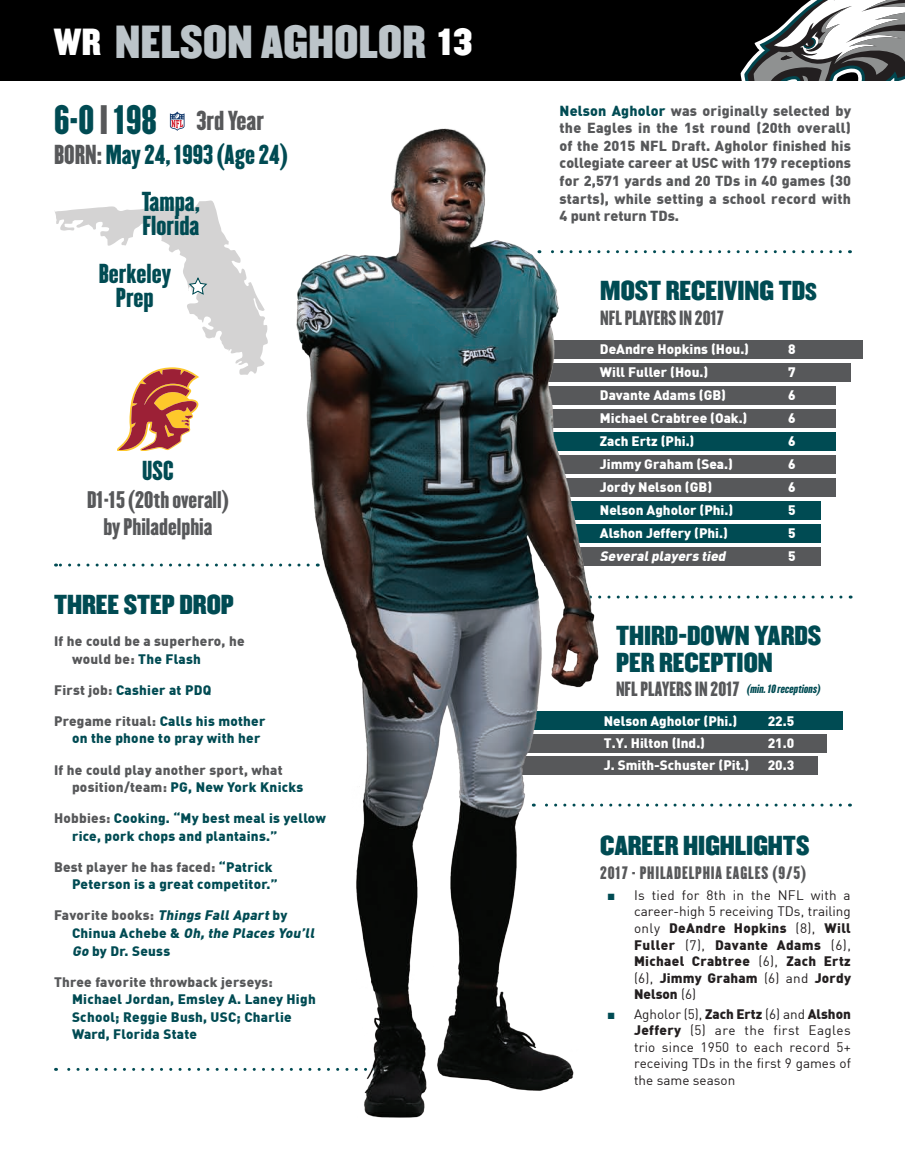
<style>
.page{position:relative;width:905px;height:1175px;background:#fff}
.page>*{position:absolute;margin:0;border:0;box-sizing:border-box;transform-origin:0 0}
.t1{font:40.5px "Champion HTF Middleweight";letter-spacing:.01em;color:#bcc4c9}
.t2{font:36px "Champion HTF Lightweight";color:#004b53}
.t3{font:24px/27px "Champion HTF Middleweight";color:#004b53}
.t4{font:24px/24px "Champion HTF Lightweight";color:#004b53}
.t5{font:24px "Champion HTF Lightweight";color:#57585a}
.t6{font:21px/27px "Champion HTF Lightweight";color:#57585a;text-align:center}
.t7{font:18px "Champion HTF Lightweight";color:#57585a}
.t8{font:15.75px "Champion HTF Lightweight";letter-spacing:.05em;color:#57585a}
.t9{font:900 14.25px/17.5px "DIN";letter-spacing:.01em;color:#57585a;text-align:justify}
.t10{font:13.5px/16.5px "DIN";color:#231f20;text-align:justify}
.t11{font:900 13.5px/17.5px "DIN";letter-spacing:.02em;color:#004b53}
.t12{font:900 13.5px "DIN";color:#fff}
.t13{font:900 13.5px/17.5px "DIN";letter-spacing:.02em;color:#57585a}
.t14{font:italic 900 13.5px/17.5px "DIN";color:#004b53}
.t15{font:italic 900 13.5px "DIN";color:#fff}
.t16{font:italic 10.5px "Champion HTF Lightweight";color:#004b53}
.s1{font-size:33px;color:#fff}
.s2{color:#57585a}
.s3{color:#004b53}
.s4{font-style:normal;color:#57585a}
.s5{font-style:normal}
.s6{font-size:21px}
.s7{font-family:"Arial";color:#004b53}
.s8{font-weight:900}
</style>
<div class="page">
<div style="left:0;top:0;width:904px;height:80px;background:#000"></div>
<svg style="left:740px;top:0;width:164px;height:80px"></svg>
<svg style="left:600px;top:250px;width:240px;height:3px"></svg>
<svg style="left:169px;top:111px;width:16px;height:20px"></svg>
<svg style="left:55px;top:200px;width:213px;height:250px"></svg>
<svg style="left:56px;top:1067px;width:237px;height:3px"></svg>
<svg style="left:56px;top:563px;width:236px;height:3px"></svg>
<div style="left:544px;top:340px;width:319px;height:19px;background:#57585a"></div>
<div style="left:544px;top:386px;width:291px;height:19px;background:#57585a"></div>
<div style="left:544px;top:409px;width:291px;height:19px;background:#57585a"></div>
<div style="left:544px;top:363px;width:306px;height:19px;background:#57585a"></div>
<div style="left:544px;top:432px;width:291px;height:19px;background:#004b53"></div>
<div style="left:544px;top:455px;width:291px;height:19px;background:#57585a"></div>
<svg style="left:600px;top:803px;width:240px;height:3px"></svg>
<div style="left:544px;top:478px;width:291px;height:19px;background:#57585a"></div>
<svg style="left:600px;top:595px;width:241px;height:3px"></svg>
<div style="left:520px;top:711px;width:322px;height:19px;background:#004b53"></div>
<div style="left:520px;top:756px;width:298px;height:18px;background:#57585a"></div>
<div style="left:520px;top:733px;width:306px;height:19px;background:#57585a"></div>
<div style="left:544px;top:501px;width:276px;height:19px;background:#004b53"></div>
<div style="left:544px;top:524px;width:276px;height:19px;background:#004b53"></div>
<div style="left:544px;top:547px;width:276px;height:19px;background:#57585a"></div>
<img style="left:296px;top:128px;width:304px;height:990px">
<h1 class="t1" style="left:54px;top:15px;width:420px"><span class="s1">WR</span> NELSON AGHOLOR <span class="s1">13</span></h1>
<h2 class="t2" style="left:54px;top:97px;width:105px">6-0 <span class="s2">|</span> 198</h2>
<h3 class="t4" style="left:54px;top:143px;width:235px"><span class="s2">BORN:</span> May 24, 1993 (Age 24)</h3>
<h3 class="t5" style="left:196px;top:105px;width:69px">3rd Year</h3>
<h3 class="t4" style="left:142px;top:190px;width:59px">Tampa,<br>Florida</h3>
<h3 class="t4" style="left:99px;top:262px;width:74px;text-align:center">Berkeley<br>Prep</h3>
<h3 class="t4" style="left:142px;top:459px;width:33px">USC</h3>
<h3 class="t6" style="left:87px;top:486px;width:143px">D1-15 (20th overall) by Philadelphia</h3>
<h3 class="t3" style="left:54px;top:592px;width:181px">THREE STEP DROP</h3>
<p class="t13" style="left:72px;top:632px;width:174px;text-indent:-18px">If he could be a superhero, he would be: <span class="s3">The Flash</span></p>
<p class="t11" style="left:54px;top:680px;width:159px"><span class="s2">First job:</span> Cashier at PDQ</p>
<p class="t11" style="left:72px;top:711px;width:195px;text-indent:-18px"><span class="s2">Pregame ritual:</span> Calls his mother on the phone to pray with her</p>
<p class="t13" style="left:72px;top:760px;width:233px;text-indent:-18px">If he could play another sport, what position/team: <span class="s3">PG, New York Knicks</span></p>
<p class="t11" style="left:72px;top:808px;width:255px;text-indent:-18px"><span class="s2">Hobbies:</span> Cooking. “My best meal is yellow rice, pork chops and plantains.”</p>
<p class="t11" style="left:72px;top:857px;width:207px;text-indent:-18px"><span class="s2">Best player he has faced:</span> “Patrick<br>Peterson is a great competitor.”</p>
<p class="t14" style="left:72px;top:906px;width:247px;text-indent:-18px"><span class="s4">Favorite books:</span> Things FallApart <span class="s5">by<br>C h i n u a A c h e b e &amp;</span> Oh,the Places You’ll<br>Go <span class="s5">by Dr. Seuss</span></p>
<p class="t13" style="left:54px;top:972px;width:220px">Three favorite throwback jerseys:</p>
<p class="t11" style="left:72px;top:989px;width:245px">Michael Jordan, Emsley A. Laney High<br>School; Reggie Bush, USC; Charlie<br>Ward, Florida State</p>
<p class="t9" style="left:559px;top:101px;width:293px"><span class="s3">Nelson Agholor</span> was originally selected by the Eagles in the 1st round (20th overall) of the 2015 NFL Draft. Agholor finished his collegiate career at USC with 179 receptions for 2,571 yards and 20 TDs in 40 games (30 starts), while setting a school record with 4 punt return TDs.</p>
<h3 class="t3" style="left:600px;top:279px;width:218px">MOST RECEIVING TD<span class="s6">S</span></h3>
<h3 class="t7" style="left:600px;top:306px;width:125px">NFL PLAYERS IN 2017</h3>
<p class="t12" style="left:600px;top:340px;width:151px">DeAndre Hopkins (Hou.)</p>
<p class="t12" style="left:788px;top:340px;width:9px">8</p>
<p class="t12" style="left:600px;top:363px;width:110px">Will Fuller (Hou.)</p>
<p class="t12" style="left:788px;top:363px;width:9px">7</p>
<p class="t12" style="left:600px;top:386px;width:128px">Davante Adams (GB)</p>
<p class="t12" style="left:788px;top:386px;width:9px">6</p>
<p class="t12" style="left:600px;top:409px;width:149px">Michael Crabtree (Oak.)</p>
<p class="t12" style="left:788px;top:409px;width:9px">6</p>
<p class="t12" style="left:600px;top:432px;width:96px">Zach Ertz (Phi.)</p>
<p class="t12" style="left:788px;top:432px;width:9px">6</p>
<p class="t12" style="left:600px;top:455px;width:135px">Jimmy Graham (Sea.)</p>
<p class="t12" style="left:788px;top:455px;width:9px">6</p>
<p class="t12" style="left:600px;top:478px;width:114px">Jordy Nelson (GB)</p>
<p class="t12" style="left:788px;top:478px;width:9px">6</p>
<p class="t12" style="left:600px;top:501px;width:135px">Nelson Agholor (Phi.)</p>
<p class="t12" style="left:788px;top:501px;width:9px">5</p>
<p class="t12" style="left:600px;top:524px;width:129px">Alshon Jeffery (Phi.)</p>
<p class="t12" style="left:788px;top:524px;width:9px">5</p>
<p class="t15" style="left:600px;top:547px;width:130px">Severalplayers tied</p>
<p class="t12" style="left:788px;top:547px;width:9px">5</p>
<h3 class="t3" style="left:616px;top:623px;width:207px">THIRD-DOWN YARDS<br>PER RECEPTION</h3>
<h3 class="t7" style="left:616px;top:677px;width:125px">NFL PLAYERS IN 2017</h3>
<p class="t16" style="left:746px;top:682px;width:78px">(min.10receptions)</p>
<p class="t12" style="left:604px;top:711px;width:135px">Nelson Agholor (Phi.)</p>
<p class="t12" style="left:767px;top:711px;width:28px">22.5</p>
<p class="t12" style="left:604px;top:734px;width:103px">T.Y. Hilton (Ind.)</p>
<p class="t12" style="left:767px;top:734px;width:28px">21.0</p>
<p class="t12" style="left:604px;top:756px;width:147px">J. Smith-Schuster (Pit.)</p>
<p class="t12" style="left:767px;top:756px;width:28px">20.3</p>
<h3 class="t3" style="left:600px;top:833px;width:210px">CAREER HIGHLIGHTS</h3>
<p class="t8" style="left:600px;top:862px;width:207px">2017 - PHILADELPHIA EAGLES (9/5)</p>
<p class="t10" style="left:634px;top:886px;width:218px;text-indent:-27px"><span class="s7">■</span> Is tied for 8th in the NFL with a career-high 5 receiving TDs, trailing only <span class="s8">DeAndre Hopkins</span> (8), <span class="s8">Will Fuller</span> (7), <span class="s8">Davante Adams</span> (6), <span class="s8">Michael Crabtree</span> (6), <span class="s8">Zach Ertz </span>(6), <span class="s8">Jimmy Graham</span> (6) and <span class="s8">Jordy Nelson</span> (6)</p>
<p class="t10" style="left:634px;top:1005px;width:218px;text-indent:-27px"><span class="s7">■</span> Agholor (5), <span class="s8">Zach Ertz</span> (6) and <span class="s8">Alshon Jeffery</span> (5) are the first Eagles trio since 1950 to each record 5+ receiving TDs in the first 9 games of the same season</p>
</div>
